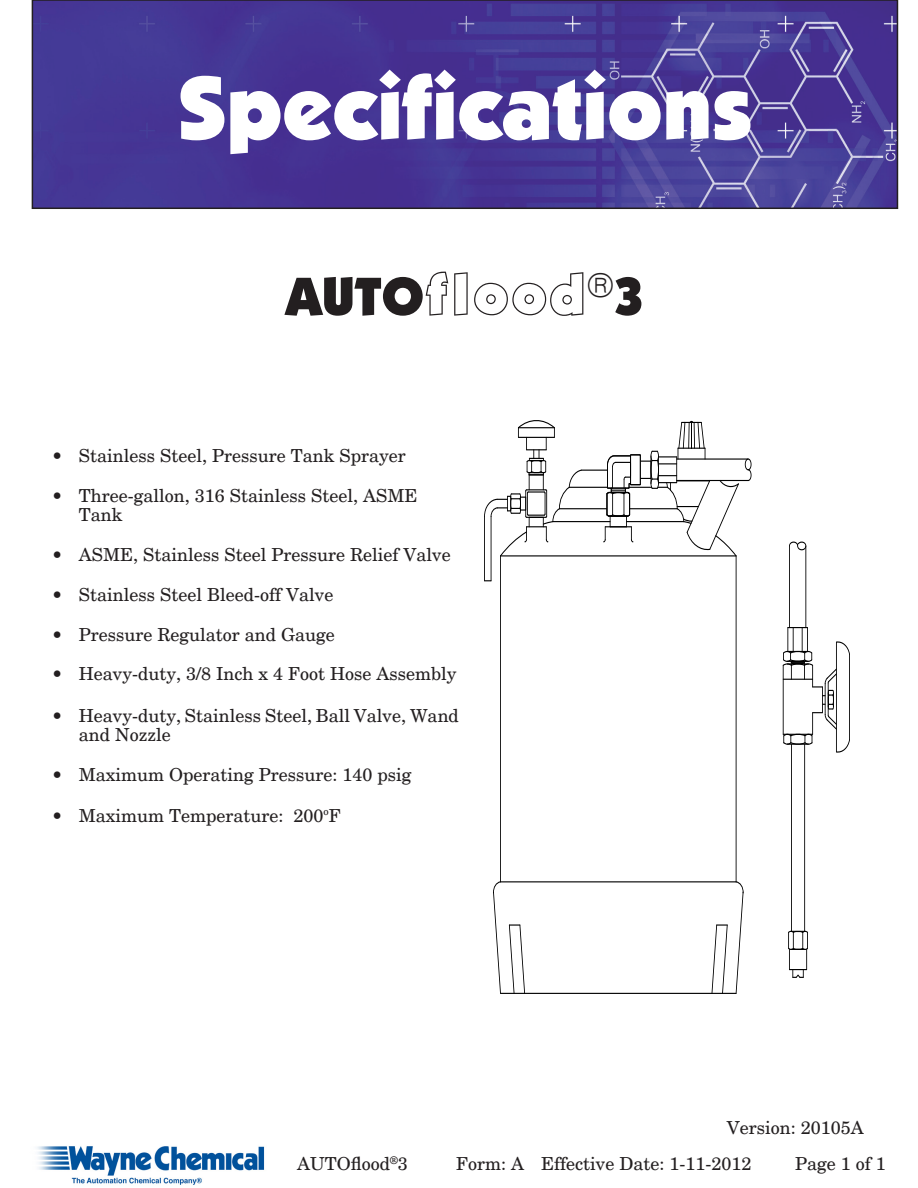
<style>
.page{position:relative;width:918px;height:1188px;background:#fff}
.page>*{position:absolute;margin:0;border:0;box-sizing:border-box;transform-origin:0 0}
.t1{font:900 90px "Itc Kabel";color:#fff}
.t2{font:900 54px "Itc Kabel";color:#231f20}
.t3{font:18px/19.5px "New Century Schlbk";color:#231f20}
.t4{font:10.5px "New Century Schlbk";color:#231f20}
.s1{font-family:"Kabel Outline";font-weight:400}
.s2{font-size:18px}
</style>
<div class="page">
<hr style="left:791px;top:744px;width:1px;height:187px;background:#000">
<hr style="left:804px;top:744px;width:1px;height:187px;background:#000">
<hr style="left:501px;top:993px;width:235px;height:1px;background:#000">
<svg style="left:509px;top:924px;width:16px;height:70px"></svg>
<svg style="left:711px;top:924px;width:17px;height:70px"></svg>
<svg style="left:788px;top:931px;width:20px;height:47px"></svg>
<hr style="left:736px;top:556px;width:1px;height:326px;background:#000">
<hr style="left:500px;top:556px;width:1px;height:326px;background:#000">
<hr style="left:805px;top:546px;width:1px;height:82px;background:#000">
<hr style="left:789px;top:546px;width:1px;height:82px;background:#000">
<hr style="left:484px;top:516px;width:1px;height:65px;background:#000">
<hr style="left:491px;top:516px;width:1px;height:65px;background:#000">
<hr style="left:501px;top:881px;width:235px;height:1px;background:#000">
<svg style="left:493px;top:881px;width:8px;height:113px"></svg>
<svg style="left:735px;top:881px;width:9px;height:113px"></svg>
<hr style="left:677px;top:480px;width:71px;height:1px;background:#000">
<hr style="left:677px;top:459px;width:71px;height:1px;background:#000">
<svg style="left:789px;top:541px;width:18px;height:10px"></svg>
<svg style="left:745px;top:458px;width:7px;height:23px"></svg>
<svg style="left:782px;top:627px;width:68px;height:126px"></svg>
<svg style="left:484px;top:420px;width:255px;height:137px"></svg>
<img style="left:35px;top:3px;width:860px;height:203px">
<div style="left:32px;top:0;width:866px;height:209px;border:2px solid #231f20"></div>
<img style="left:37px;top:1146px;width:228px;height:39px">
<p class="t1" style="left:177px;top:53px;width:577px">Specifications</p>
<p class="t2" style="left:286px;top:263px;width:360px">AUTO<span class="s1">flood</span><sup>®</sup>3</p>
<p class="t3" style="left:52px;top:446px;width:356px">• Stainless Steel, Pressure Tank Sprayer</p>
<p class="t3" style="left:79px;top:486px;width:340px;text-indent:-27px">• Three-gallon, 316 Stainless Steel, ASME<br>Tank</p>
<p class="t3" style="left:52px;top:545px;width:401px">• ASME, Stainless Steel Pressure Relief Valve</p>
<p class="t3" style="left:52px;top:585px;width:283px">• Stainless Steel Bleed-off Valve</p>
<p class="t3" style="left:52px;top:625px;width:285px">• Pressure Regulator and Gauge</p>
<p class="t3" style="left:52px;top:664px;width:406px">• Heavy-duty, 3/8 Inch x 4 Foot Hose Assembly</p>
<p class="t3" style="left:79px;top:706px;width:382px;text-indent:-27px">• Heavy-duty, Stainless Steel, Ball Valve, Wand and Nozzle</p>
<p class="t3" style="left:52px;top:765px;width:361px">• Maximum Operating Pressure: 140 psig</p>
<p class="t3" style="left:52px;top:806px;width:290px">• Maximum Temperature: 200<sup>o</sup>F</p>
<p class="t3" style="left:727px;top:1118px;width:139px">Version: 20105A</p>
<p class="t4" style="left:390px;top:1154px;width:19px">®<span class="s2">3</span></p>
<p class="t3" style="left:456px;top:1154px;width:70px">Form: A</p>
<p class="t3" style="left:795px;top:1154px;width:92px">Page 1 of 1</p>
<p class="t3" style="left:297px;top:1154px;width:95px">AUTOflood</p>
<p class="t3" style="left:541px;top:1154px;width:212px">Effective Date: 1-11-2012</p>
</div>
